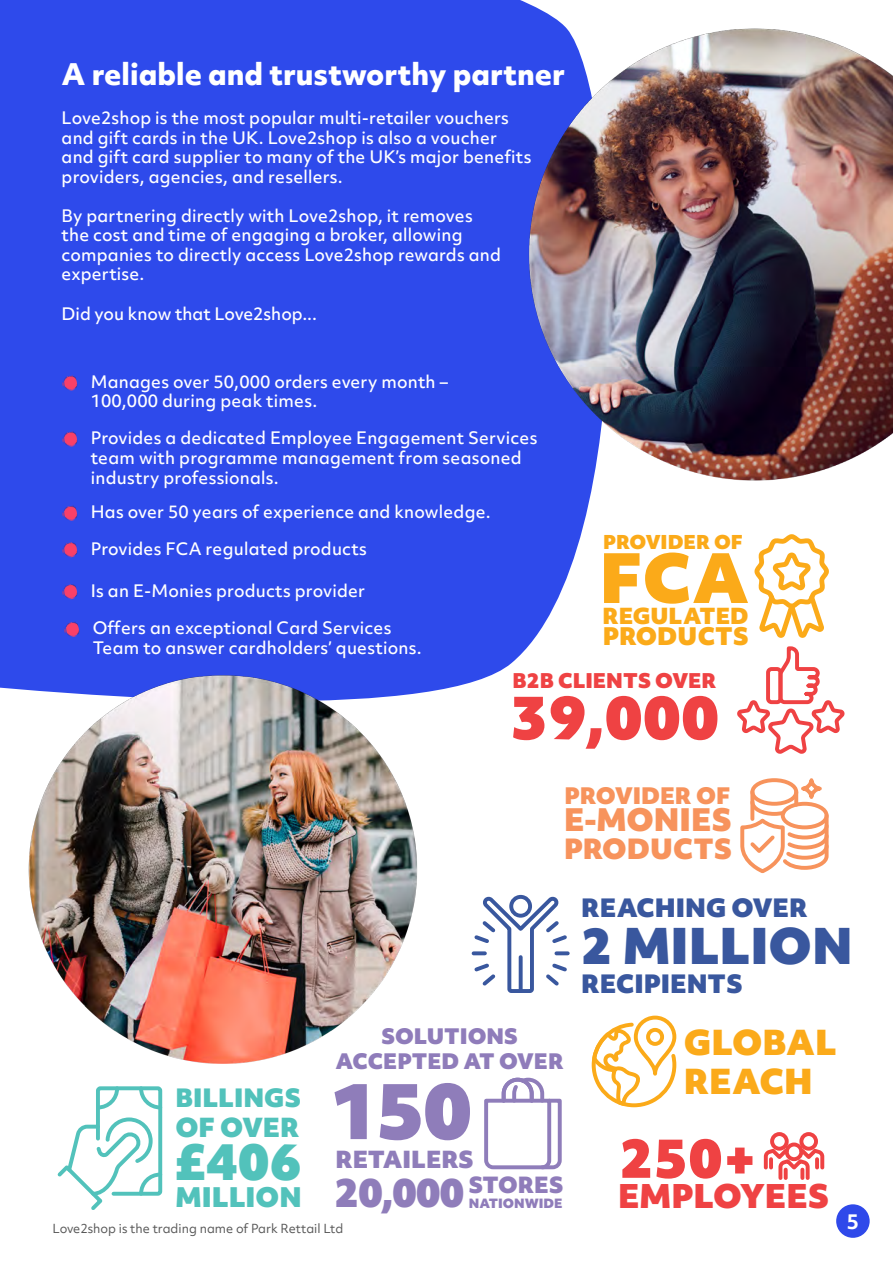
<style>
.page{position:relative;width:893px;height:1263px;background:#fff}
.page>*{position:absolute;margin:0;border:0;box-sizing:border-box;transform-origin:0 0}
.t1{font:900 73.95px "Objektiv Mk 2";color:#8f7dba}
.t2{font:900 65.4px "Objektiv Mk 2";color:#fbaa19}
.t3{font:900 57.15px "Objektiv Mk 2";color:#ef4243}
.t4{font:900 51.3px "Objektiv Mk 2";color:#ef4243}
.t5{font:900 47.55px "Objektiv Mk 2";color:#52c2bb}
.t6{font:900 47.25px "Objektiv Mk 2";color:#39579e}
.t7{font:900 37.35px "Objektiv Mk 2";color:#8f7dba}
.t8{font:900 33px/39.6px "Objektiv Mk 2";color:#fbaa1a}
.t9{font:900 31.35px "Objektiv Mk 2";color:#ef4243}
.t10{font:900 29.7px "Objektiv Mk 2";color:#f7935c}
.t11{font:800 28.5px "Objektiv Mk 2";color:#fff}
.t12{font:900 26.7px "Objektiv Mk 2";color:#f7935c}
.t13{font:900 25.95px "Objektiv Mk 2";color:#52c2bb}
.t14{font:900 25.2px "Objektiv Mk 2";color:#52c2bb}
.t15{font:900 24.15px "Objektiv Mk 2";color:#39579e}
.t16{font:900 24.15px "Objektiv Mk 2";color:#52c2bb}
.t17{font:900 23.25px "Objektiv Mk 2";color:#fbaa19}
.t18{font:900 22.5px "Objektiv Mk 2";color:#8f7dba}
.t19{font:900 21.75px "Objektiv Mk 2";color:#f7935c}
.t20{font:900 21.15px "Objektiv Mk 2";color:#fbaa19}
.t21{font:900 20.4px/24.6px "Objektiv Mk 2";color:#8f7cba;text-align:center}
.t22{font:900 19.5px "Objektiv Mk 2";color:#ef4243}
.t23{font:700 19.5px "Objektiv Mk 2";color:#fff}
.t24{font:900 18.3px "Objektiv Mk 2";color:#fbaa19}
.t25{font:500 16.5px/19.5px "Objektiv Mk 2";letter-spacing:.01em;color:#fff}
.t26{font:900 12.3px "Objektiv Mk 2";color:#8f7cba}
.t27{font:12px "Objektiv Mk 2";color:#575757}
</style>
<div class="page">
<div style="left:0;top:0;width:565px;height:588px;background:#2e4aeb"></div>
<div style="left:750px;top:778px;width:48px;height:28px;border:4px solid #f7935c;border-radius:50%"></div>
<svg style="left:750px;top:792px;width:4px;height:6px"></svg>
<hr style="left:794px;top:792px;width:4px;height:13px;background:#f7935c">
<div style="left:801px;top:778px;width:21px;height:21px;border:4px solid #f7935c;border-radius:50%"></div>
<svg style="left:740px;top:798px;width:89px;height:76px"></svg>
<svg style="left:737px;top:583px;width:108px;height:171px"></svg>
<div style="left:785px;top:1142px;width:18px;height:19px;border:4px solid #ef4243;border-radius:50%"></div>
<div style="left:799px;top:1132px;width:19px;height:19px;border:4px solid #ef4243;border-radius:50%"></div>
<div style="left:770px;top:1132px;width:19px;height:19px;border:4px solid #ef4243;border-radius:50%"></div>
<svg style="left:763px;top:1146px;width:62px;height:34px"></svg>
<img style="left:439px;top:0;width:454px;height:583px">
<img style="left:0;top:588px;width:677px;height:620px">
<img style="left:61px;top:375px;width:17px;height:16px">
<img style="left:61px;top:431px;width:17px;height:16px">
<img style="left:61px;top:505px;width:17px;height:17px">
<img style="left:61px;top:542px;width:17px;height:16px">
<img style="left:61px;top:584px;width:17px;height:16px">
<div style="left:836px;top:1204px;width:34px;height:34px;background:#2f49ea;border-radius:50%"></div>
<img style="left:63px;top:621px;width:17px;height:17px">
<h3 class="t11" style="left:62px;top:54px;width:505px">A reliable and trustworthy partner</h3>
<p class="t25" style="left:62px;top:108px;width:471px">Love2shop is the most popular multi-retailer vouchers and gift cards in the UK. Love2shop is also a voucher and gift card supplier to many of the UK’s major benefits providers, agencies, and resellers.</p>
<p class="t25" style="left:62px;top:206px;width:441px">By partnering directly with Love2shop, it removes the cost and time of engaging a broker, allowing companies to directly access Love2shop rewards and expertise.</p>
<p class="t25" style="left:62px;top:303px;width:257px">Did you know that Love2shop...</p>
<p class="t25" style="left:91px;top:372px;width:359px">Manages over 50,000 orders every month –<br>100,000 during peak times.</p>
<p class="t25" style="left:91px;top:428px;width:448px">Provides a dedicated Employee Engagement Services team with programme management from seasoned industry professionals.</p>
<p class="t25" style="left:91px;top:502px;width:401px">Has over 50 years of experience and knowledge.</p>
<p class="t25" style="left:91px;top:538px;width:278px">Provides FCA regulated products</p>
<p class="t25" style="left:91px;top:580px;width:276px">Is an E-Monies products provider</p>
<p class="t25" style="left:93px;top:618px;width:330px">Offers an exceptional Card Services<br>Team to answer cardholders’ questions.</p>
<p class="t24" style="left:603px;top:528px;width:141px">PROVIDER OF</p>
<h2 class="t2" style="left:599px;top:530px;width:151px">FCA</h2>
<p class="t20" style="left:602px;top:601px;width:148px">REGULATED</p>
<h3 class="t17" style="left:603px;top:619px;width:148px">PRODUCTS</h3>
<p class="t22" style="left:512px;top:667px;width:206px">B2B CLIENTS OVER</p>
<h3 class="t3" style="left:510px;top:676px;width:211px">39,000</h3>
<h3 class="t19" style="left:564px;top:780px;width:167px">PROVIDER OF</h3>
<h3 class="t12" style="left:564px;top:829px;width:169px">PRODUCTS</h3>
<h3 class="t10" style="left:564px;top:798px;width:169px">E-MONIES</h3>
<h3 class="t15" style="left:581px;top:890px;width:228px">REACHING OVER</h3>
<h3 class="t6" style="left:581px;top:911px;width:273px">2 MILLION</h3>
<h3 class="t16" style="left:175px;top:1080px;width:127px">BILLINGS</h3>
<h3 class="t14" style="left:175px;top:1109px;width:126px">OF OVER</h3>
<h3 class="t5" style="left:174px;top:1127px;width:129px">£406</h3>
<h3 class="t13" style="left:176px;top:1178px;width:128px">MILLION</h3>
<p class="t21" style="left:336px;top:1023px;width:230px">SOLUTIONS<br>ACCEPTED AT OVER</p>
<h1 class="t1" style="left:329px;top:1057px;width:145px">150</h1>
<h3 class="t18" style="left:335px;top:1143px;width:140px">RETAILERS</h3>
<h3 class="t7" style="left:335px;top:1165px;width:230px">20,000 <sup>STORES</sup></h3>
<p class="t26" style="left:469px;top:1194px;width:95px">NATIONWIDE</p>
<p class="t27" style="left:52px;top:1220px;width:292px">Love2shop is the trading name of Park Rettail Ltd</p>
<h3 class="t15" style="left:581px;top:966px;width:163px">RECIPIENTS</h3>
<h3 class="t8" style="left:684px;top:1021px;width:154px">GLOBAL<br>REACH</h3>
<h3 class="t4" style="left:620px;top:1121px;width:139px">250+</h3>
<h3 class="t9" style="left:618px;top:1173px;width:212px">EMPLOYEES</h3>
<p class="t23" style="left:847px;top:1208px;width:14px">5</p>
</div>
